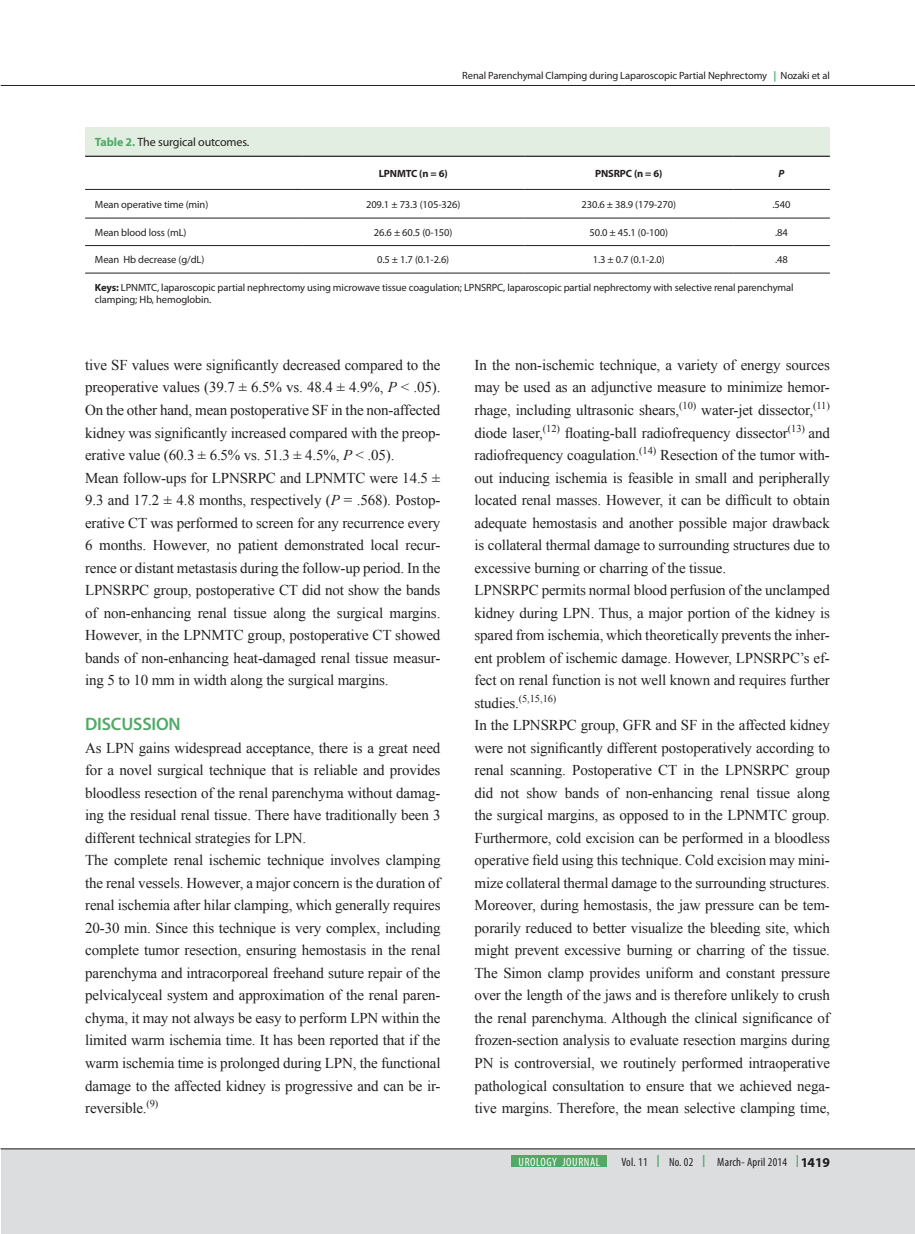
<style>
.page{position:relative;width:915px;height:1234px;background:#fff}
.page>*{position:absolute;margin:0;border:0;box-sizing:border-box;transform-origin:0 0}
.t1{font:600 18px "Myriad Pro";letter-spacing:-.01em;color:#4faa66}
.t2{font:15px/22.5px "Times New Roman";letter-spacing:-.01em;color:#231f20}
.t3{font:condensed 12px "Myriad Pro";letter-spacing:.02em;color:#231f20}
.t4{font:12px "Myriad Pro";letter-spacing:-.01em;color:#231f20}
.t5{font:condensed 12px "Myriad Pro";letter-spacing:.05em;color:#fff}
.t6{font:10.5px/12.6px "Myriad Pro";letter-spacing:-.01em;color:#231f20}
.t7{font:700 10.5px "Myriad Pro";letter-spacing:-.01em;color:#231f20}
.t8{font:10.5px "Times New Roman";color:#231f20}
.t9{font:italic 700 10.5px "Myriad Pro";color:#231f20}
.s1{font-weight:700;color:#4faa66}
.s2{font-weight:700}
.s3{font-style:italic}
.s4{font-size:15px}
.s5{font-weight:700;font-stretch:normal;color:#4faa66}
.s6{font-weight:700;font-stretch:normal;font-size:13.5px}
</style>
<div class="page">
<div style="left:1px;top:1148px;width:913px;height:85px;background:#dcdddf"></div>
<hr style="left:1px;top:1148px;width:913px;height:1px;background:#231f20">
<hr style="left:1px;top:85px;width:913px;height:1px;background:#231f20">
<div style="left:511px;top:1154px;width:96px;height:12px;background:#4faa66"></div>
<div style="left:85px;top:128px;width:744px;height:28px;background:#e2eee1"></div>
<hr style="left:85px;top:156px;width:217px;height:1px;background:#231f20">
<hr style="left:302px;top:156px;width:222px;height:1px;background:#231f20">
<hr style="left:524px;top:156px;width:209px;height:1px;background:#231f20">
<hr style="left:733px;top:156px;width:96px;height:1px;background:#231f20">
<hr style="left:85px;top:189px;width:217px;height:1px;background:#231f20">
<hr style="left:302px;top:189px;width:222px;height:1px;background:#231f20">
<hr style="left:524px;top:189px;width:209px;height:1px;background:#231f20">
<hr style="left:733px;top:189px;width:96px;height:1px;background:#231f20">
<hr style="left:85px;top:218px;width:217px;height:1px;background:#231f20">
<hr style="left:302px;top:218px;width:222px;height:1px;background:#231f20">
<hr style="left:524px;top:218px;width:209px;height:1px;background:#231f20">
<hr style="left:733px;top:218px;width:96px;height:1px;background:#231f20">
<hr style="left:85px;top:245px;width:217px;height:1px;background:#231f20">
<hr style="left:302px;top:245px;width:222px;height:1px;background:#231f20">
<hr style="left:524px;top:245px;width:209px;height:1px;background:#231f20">
<hr style="left:733px;top:245px;width:96px;height:1px;background:#231f20">
<hr style="left:85px;top:273px;width:217px;height:1px;background:#231f20">
<hr style="left:302px;top:273px;width:222px;height:1px;background:#231f20">
<hr style="left:524px;top:273px;width:209px;height:1px;background:#231f20">
<hr style="left:733px;top:273px;width:96px;height:1px;background:#231f20">
<p class="t4" style="left:95px;top:135px;width:156px"><span class="s1">Table 2.</span> The surgical outcomes.</p>
<p class="t6" style="left:462px;top:69px;width:369px">Renal Parenchymal Clamping during Laparoscopic Partial Nephrectomy <span class="s1">|</span> Nozaki et al</p>
<p class="t7" style="left:378px;top:166px;width:70px">LPNMTC (n = 6)</p>
<p class="t7" style="left:595px;top:166px;width:69px">PNSRPC (n = 6)</p>
<p class="t9" style="left:778px;top:166px;width:7px">P</p>
<p class="t6" style="left:95px;top:198px;width:115px">Mean operative time (min)</p>
<p class="t6" style="left:366px;top:198px;width:96px">209.1 ± 73.3 (105-326)</p>
<p class="t6" style="left:581px;top:198px;width:96px">230.6 ± 38.9 (179-270)</p>
<p class="t6" style="left:772px;top:198px;width:20px">.540</p>
<p class="t6" style="left:95px;top:226px;width:93px">Mean blood loss (mL)</p>
<p class="t6" style="left:374px;top:226px;width:80px">26.6 ± 60.5 (0-150)</p>
<p class="t6" style="left:589px;top:226px;width:80px">50.0 ± 45.1 (0-100)</p>
<p class="t6" style="left:775px;top:226px;width:14px">.84</p>
<p class="t6" style="left:95px;top:253px;width:111px">Mean Hb decrease (g/dL)</p>
<p class="t6" style="left:377px;top:253px;width:74px">0.5 ± 1.7 (0.1-2.6)</p>
<p class="t6" style="left:592px;top:253px;width:74px">1.3 ± 0.7 (0.1-2.0)</p>
<p class="t6" style="left:775px;top:253px;width:14px">.48</p>
<p class="t6" style="left:95px;top:281px;width:700px"><span class="s2">Keys:</span> LPNMTC, laparoscopic partial nephrectomy using microwave tissue coagulation; LPNSRPC, laparoscopic partial nephrectomy with selective renal parenchymal clamping; Hb, hemoglobin.</p>
<p class="t2" style="left:85px;top:353px;width:357px">tive SF values were significantly decreased compared to the preoperative values (39.7 ± 6.5% vs. 48.4 ± 4.9%, <span class="s3">P</span> &lt; .05).<br>On the other hand, mean postoperative SF in the non-affected kidney was significantly increased compared with the preop&shy;erative value (60.3 ± 6.5% vs. 51.3 ± 4.5%, <span class="s3">P</span> &lt; .05).<br>Mean follow-ups for LPNSRPC and LPNMTC were 14.5 ± 9.3 and 17.2 ± 4.8 months, respectively (<span class="s3">P</span> = .568). Postop&shy;erative CT was performed to screen for any recurrence every 6 months. However, no patient demonstrated local recur&shy;rence or distant metastasis during the follow-up period. In the LPNSRPC group, postoperative CT did not show the bands of non-enhancing renal tissue along the surgical margins.<br>However, in the LPNMTC group, postoperative CT showed bands of non-enhancing heat-damaged renal tissue measur&shy;ing 5 to 10 mm in width along the surgical margins.</p>
<p class="t1" style="left:85px;top:712px;width:97px">DISCUSSION</p>
<p class="t2" style="left:85px;top:736px;width:357px">As LPN gains widespread acceptance, there is a great need for a novel surgical technique that is reliable and provides bloodless resection of the renal parenchyma without damag&shy;ing the residual renal tissue. There have traditionally been 3 different technical strategies for LPN.<br>The complete renal ischemic technique involves clamping the renal vessels. However, a major concern is the duration of renal ischemia after hilar clamping, which generally requires 20-30 min. Since this technique is very complex, including complete tumor resection, ensuring hemostasis in the renal parenchyma and intracorporeal freehand suture repair of the pelvicalyceal system and approximation of the renal paren&shy;chyma, it may not always be easy to perform LPN within the limited warm ischemia time. It has been reported that if the warm ischemia time is prolonged during LPN, the functional damage to the affected kidney is progressive and can be ir&shy;reversible.<sup>(9)</sup></p>
<p class="t2" style="left:474px;top:353px;width:357px">In the non-ischemic technique, a variety of energy sources may be used as an adjunctive measure to minimize hemor&shy;rhage, including ultrasonic shears,<sup>(10)</sup> water-jet dissector,<sup>(11) </sup>diode laser,<sup>(12)</sup> floating-ball radiofrequency dissector<sup>(13)</sup> and radiofrequency coagulation.<sup>(14)</sup> Resection of the tumor with&shy;out inducing ischemia is feasible in small and peripherally located renal masses. However, it can be difficult to obtain adequate hemostasis and another possible major drawback is collateral thermal damage to surrounding structures due to excessive burning or charring of the tissue.<br>LPNSRPC permits normal blood perfusion of the unclamped kidney during LPN. Thus, a major portion of the kidney is spared from ischemia, which theoretically prevents the inher&shy;ent problem of ischemic damage. However, LPNSRPC’s ef&shy;fect on renal function is not well known and requires further</p>
<p class="t8" style="left:474px;top:691px;width:83px"><span class="s4">studies.</span>(5,15,16)</p>
<p class="t2" style="left:474px;top:713px;width:357px;text-align:justify">In the LPNSRPC group, GFR and SF in the affected kidney were not significantly different postoperatively according to renal scanning. Postoperative CT in the LPNSRPC group did not show bands of non-enhancing renal tissue along the surgical margins, as opposed to in the LPNMTC group.<br>Furthermore, cold excision can be performed in a bloodless operative field using this technique. Cold excision may mini&shy;mize collateral thermal damage to the surrounding structures.<br>Moreover, during hemostasis, the jaw pressure can be tem&shy;porarily reduced to better visualize the bleeding site, which might prevent excessive burning or charring of the tissue.<br>The Simon clamp provides uniform and constant pressure over the length of the jaws and is therefore unlikely to crush the renal parenchyma. Although the clinical significance of frozen-section analysis to evaluate resection margins during PN is controversial, we routinely performed intraoperative pathological consultation to ensure that we achieved nega&shy;tive margins. Therefore, the mean selective clamping time,</p>
<p class="t5" style="left:518px;top:1154px;width:83px">UROLOGY JOURNAL</p>
<p class="t3" style="left:621px;top:1154px;width:210px">Vol. 11 <span class="s5">|</span> No. 02 <span class="s5">|</span> March- April 2014 <span class="s5">|</span><span class="s6">1419</span></p>
</div>
